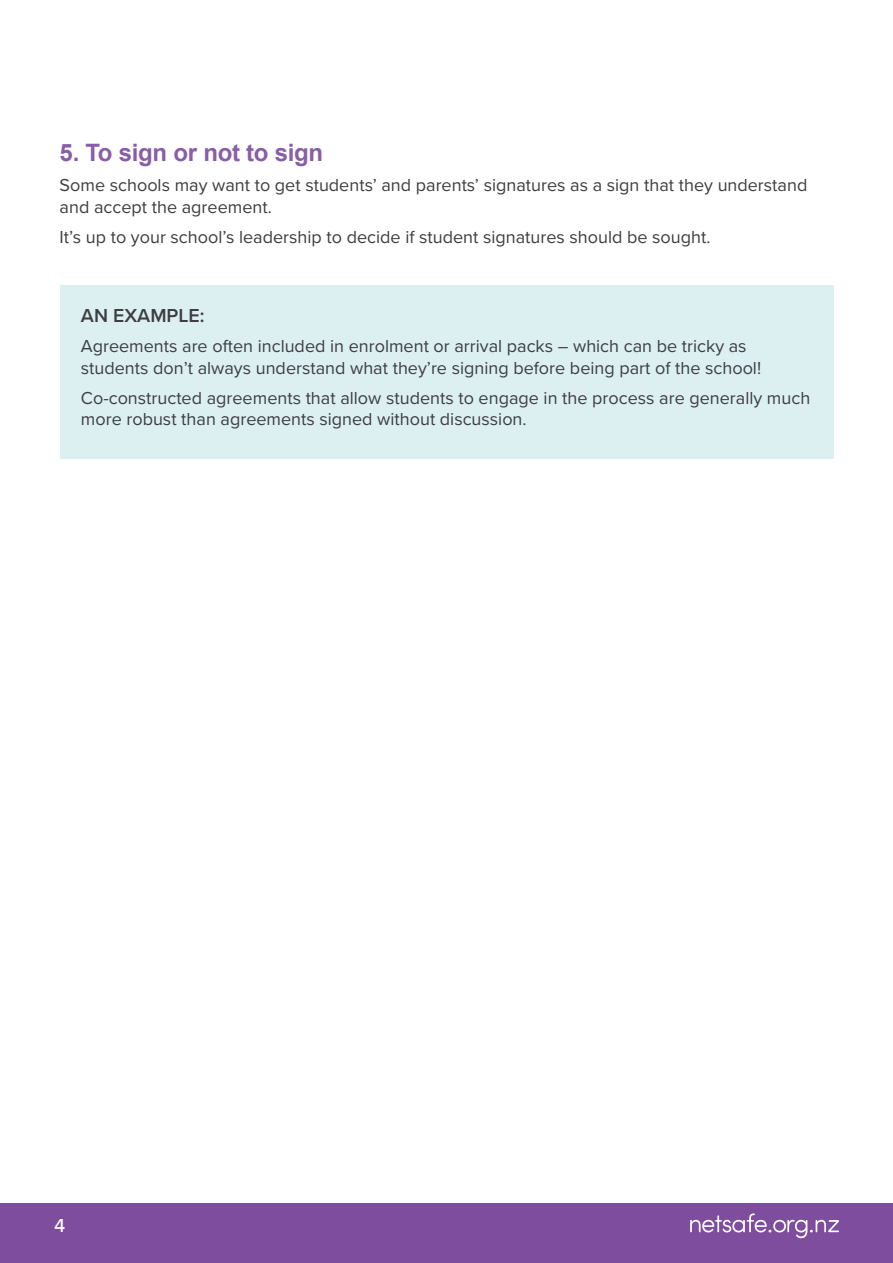
<style>
.page{position:relative;width:893px;height:1263px;background:#fff}
.page>*{position:absolute;margin:0;border:0;box-sizing:border-box;transform-origin:0 0}
.t1{font:700 24px "Arial";letter-spacing:-.015em;color:#895da7}
.t2{font:600 19.5px "Proxima Nova";color:#3e3e3f}
.t3{font:500 19.5px "Proxima Nova";color:#fff}
.t4{font:18px/21.6px "Proxima Nova";color:#3e3e3f}
</style>
<div class="page">
<div style="left:0;top:1203px;width:893px;height:60px;background:#7f4d9e"></div>
<svg style="left:690px;top:1213px;width:149px;height:25px"></svg>
<div style="left:60px;top:285px;width:774px;height:174px;background:#dcf0f2"></div>
<h1 class="t1" style="left:60px;top:144px;width:265px">5. To sign or not to sign</h1>
<p class="t4" style="left:60px;top:176px;width:749px">Some schools may want to get students’ and parents’ signatures as a sign that they understand and accept the agreement.</p>
<p class="t4" style="left:60px;top:227px;width:652px">It’s up to your school’s leadership to decide if student signatures should be sought.</p>
<p class="t2" style="left:81px;top:307px;width:125px">AN EXAMPLE:</p>
<p class="t4" style="left:81px;top:336px;width:682px">Agreements are often included in enrolment or arrival packs – which can be tricky as students don’t always understand what they’re signing before being part of the school!</p>
<p class="t4" style="left:81px;top:388px;width:731px">Co-constructed agreements that allow students to engage in the process are generally much more robust than agreements signed without discussion.</p>
<p class="t3" style="left:54px;top:1217px;width:13px">4</p>
</div>
